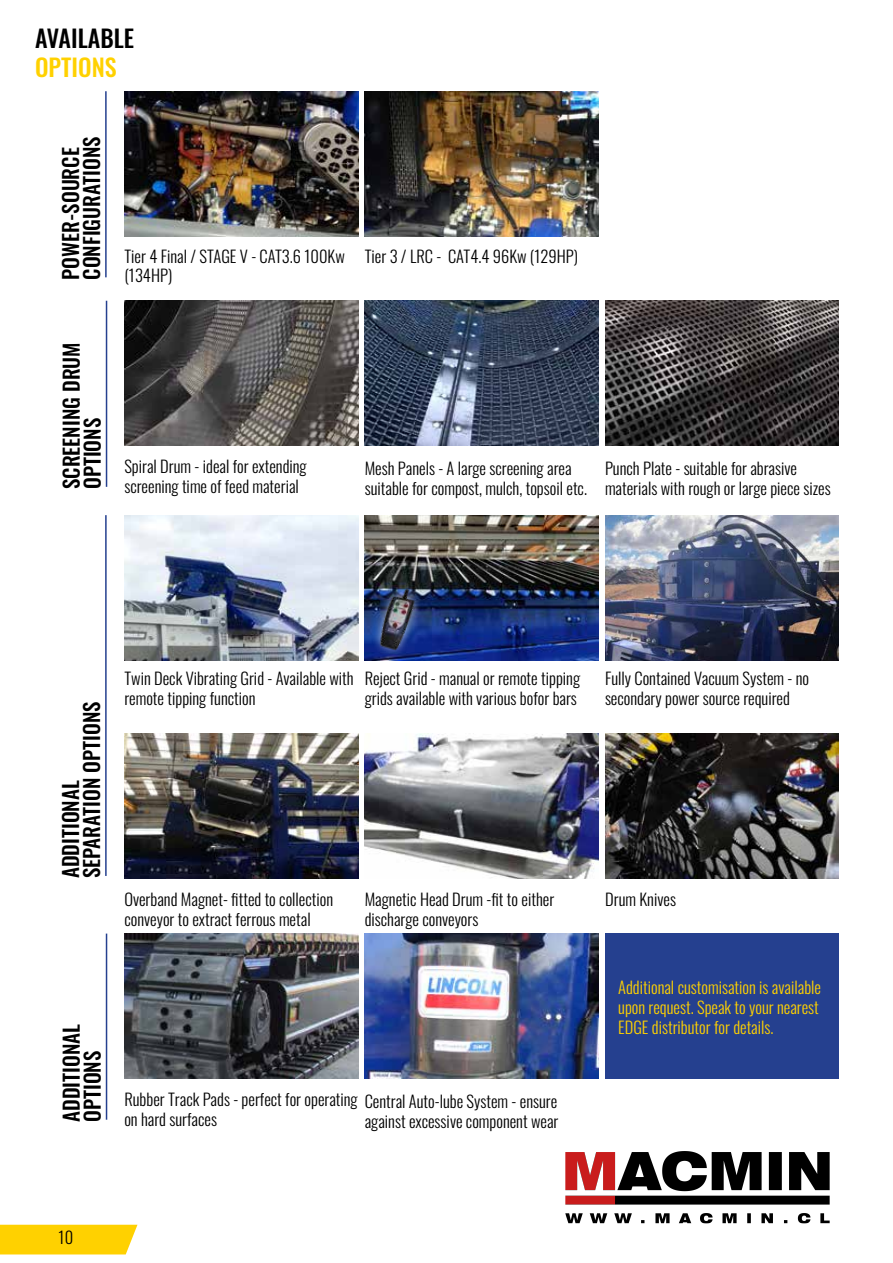
<style>
.page{position:relative;width:893px;height:1263px;background:#fff}
.page>*{position:absolute;margin:0;border:0;box-sizing:border-box;transform-origin:0 0}
.t1{font:500 24px "Oswald";color:#000}
.t2{font:500 24px "Oswald";color:#ffd100}
.t3{font:500 21px/21px "Oswald";color:#000}
.t4{font:300 16.5px/19.8px "Oswald";color:#000}
.t5{font:300 16.5px/19.8px "Oswald";color:#ffd100}
</style>
<div class="page">
<div style="left:0;top:1225px;width:137px;height:29px;background:#ffd100"></div>
<hr style="left:105px;top:91px;width:2px;height:186px;background:#25408f">
<img style="left:124px;top:91px;width:234px;height:145px">
<hr style="left:105px;top:515px;width:2px;height:361px;background:#25408f">
<img style="left:124px;top:515px;width:234px;height:145px">
<img style="left:365px;top:515px;width:233px;height:145px">
<img style="left:124px;top:733px;width:234px;height:145px">
<div style="left:372px;top:580px;width:51px;height:78px;background:#fff;opacity:.75"></div>
<img style="left:377px;top:588px;width:39px;height:64px">
<img style="left:605px;top:515px;width:234px;height:145px">
<hr style="left:106px;top:301px;width:1px;height:186px;background:#25408f">
<img style="left:124px;top:301px;width:234px;height:145px">
<img style="left:365px;top:301px;width:233px;height:145px">
<img style="left:605px;top:301px;width:234px;height:145px">
<div style="left:605px;top:933px;width:234px;height:146px;background:#25408f"></div>
<img style="left:605px;top:733px;width:234px;height:145px">
<img style="left:365px;top:91px;width:233px;height:145px">
<hr style="left:106px;top:933px;width:1px;height:187px;background:#25408f">
<img style="left:124px;top:933px;width:234px;height:146px">
<img style="left:365px;top:933px;width:233px;height:146px">
<img style="left:365px;top:733px;width:233px;height:145px">
<img style="left:565px;top:1151px;width:265px;height:72px">
<h1 class="t1" style="left:35px;top:25px;width:100px">AVAILABLE</h1>
<h1 class="t2" style="left:35px;top:54px;width:83px">OPTIONS</h1>
<p class="t3" style="left:61px;top:280px;width:145px;rotate:-90deg">POWER-SOURCE<br>CONFIGURATIONS</p>
<p class="t3" style="left:62px;top:489px;width:148px;rotate:-90deg">SCREENING DRUM<br>OPTIONS</p>
<p class="t4" style="left:124px;top:244px;width:222px">Tier 4 Final / STAGE V - CAT3.6 100Kw (134HP)</p>
<p class="t4" style="left:365px;top:244px;width:215px">Tier 3 / LRC - CAT4.4 96Kw (129HP)</p>
<p class="t4" style="left:124px;top:455px;width:184px">Spiral Drum - ideal for extending screening time of feed material</p>
<p class="t4" style="left:365px;top:456px;width:224px">Mesh Panels - A large screening area suitable for compost, mulch, topsoil etc.</p>
<p class="t4" style="left:605px;top:456px;width:227px">Punch Plate - suitable for abrasive materials with rough or large piece sizes</p>
<p class="t3" style="left:61px;top:878px;width:178px;rotate:-90deg">ADDITIONAL<br>SEPARATION OPTIONS</p>
<p class="t3" style="left:62px;top:1122px;width:99px;rotate:-90deg">ADDITIONAL<br>OPTIONS</p>
<p class="t4" style="left:124px;top:667px;width:231px">Twin Deck Vibrating Grid - Available with remote tipping function</p>
<p class="t4" style="left:365px;top:667px;width:217px">Reject Grid - manual or remote tipping grids available with various bofor bars</p>
<p class="t4" style="left:605px;top:667px;width:206px">Fully Contained Vacuum System - no secondary power source required</p>
<p class="t4" style="left:124px;top:887px;width:210px">Overband Magnet- fitted to collection conveyor to extract ferrous metal</p>
<p class="t4" style="left:365px;top:887px;width:191px">Magnetic Head Drum -fit to either discharge conveyors</p>
<p class="t4" style="left:124px;top:1087px;width:235px">Rubber Track Pads - perfect for operating on hard surfaces</p>
<p class="t4" style="left:365px;top:1089px;width:195px">Central Auto-lube System - ensure against excessive component wear</p>
<p class="t4" style="left:605px;top:887px;width:72px">Drum Knives</p>
<p class="t5" style="left:618px;top:975px;width:204px">Additional customisation is available upon request. Speak to your nearest<br>EDGE distributor for details.</p>
<p class="t4" style="left:59px;top:1226px;width:16px">10</p>
</div>
